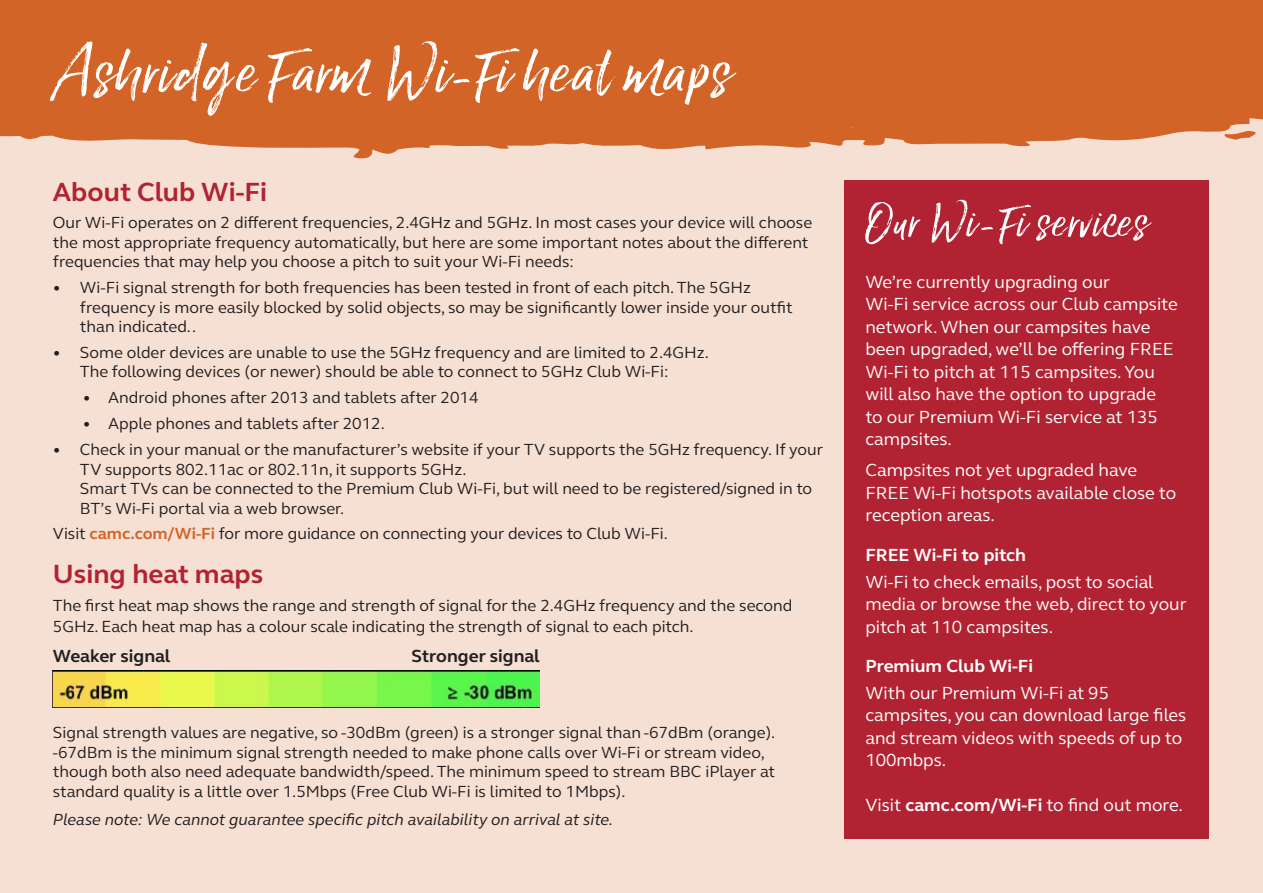
<style>
.page{position:relative;width:1263px;height:893px;background:#f6e0d4}
.page>*{position:absolute;margin:0;border:0;box-sizing:border-box;transform-origin:0 0}
.t1{font:75px "Lucky Fellas Win";letter-spacing:.025em;color:#fff}
.t2{font:54px "Lucky Fellas Win";letter-spacing:.025em;color:#fff}
.t3{font:700 27px "FS Elliot";color:#b12332}
.t4{font:18px/22.5px "FS Elliot";color:#fff}
.t5{font:700 18px "FS Elliot";color:#fff}
.t6{font:700 18px "FS Elliot";color:#231f20}
.t7{font:16.5px/19.5px "FS Elliot";color:#231f20}
.t8{font:italic 16.5px "FS Elliot";color:#231f20}
.s1{font-weight:700;color:#d26427}
.s2{font-weight:700}
</style>
<div class="page">
<svg style="left:0;top:0;width:1263px;height:159px;background:#d57038"></svg>
<svg style="left:1222px;top:130px;width:39px;height:10px"></svg>
<img style="left:53px;top:671px;width:486px;height:36px">
<div style="left:844px;top:180px;width:365px;height:659px;background:#b12332"></div>
<p class="t1" style="left:54px;top:23px;width:677px">Ashridge Farm Wi-Fi heat maps</p>
<p class="t3" style="left:53px;top:174px;width:216px">About Club Wi-Fi</p>
<p class="t7" style="left:53px;top:212px;width:761px">Our Wi-Fi operates on 2 different frequencies, 2.4GHz and 5GHz. In most cases your device will choose the most appropriate frequency automatically, but here are some important notes about the different frequencies that may help you choose a pitch to suit your Wi-Fi needs:</p>
<p class="t7" style="left:80px;top:277px;width:714px;text-indent:-27px">• Wi-Fi signal strength for both frequencies has been tested in front of each pitch. The 5GHz frequency is more easily blocked by solid objects, so may be significantly lower inside your outfit than indicated..</p>
<p class="t7" style="left:80px;top:342px;width:630px;text-indent:-27px">• Some older devices are unable to use the 5GHz frequency and are limited to 2.4GHz.<br>The following devices (or newer) should be able to connect to 5GHz Club Wi-Fi:</p>
<p class="t7" style="left:83px;top:388px;width:397px">• Android phones after 2013 and tablets after 2014</p>
<p class="t7" style="left:83px;top:413px;width:304px">• Apple phones and tablets after 2012.</p>
<p class="t7" style="left:80px;top:439px;width:745px;text-indent:-27px">• Check in your manual or the manufacturer’s website if your TV supports the 5GHz frequency. If your TV supports 802.11ac or 802.11n, it supports 5GHz.<br>Smart TVs can be connected to the Premium Club Wi-Fi, but will need to be registered/signed in to BT’s Wi-Fi portal via a web browser.</p>
<p class="t7" style="left:53px;top:524px;width:616px">Visit <span class="s1">camc.com/Wi-Fi</span> for more guidance on connecting your devices to Club Wi-Fi.</p>
<p class="t3" style="left:53px;top:556px;width:212px">Using heat maps</p>
<p class="t7" style="left:53px;top:595px;width:741px;line-height:21px">The first heat map shows the range and strength of signal for the 2.4GHz frequency and the second<br>5GHz. Each heat map has a colour scale indicating the strength of signal to each pitch.</p>
<p class="t6" style="left:53px;top:644px;width:119px">Weaker signal</p>
<p class="t6" style="left:411px;top:644px;width:130px">Stronger signal</p>
<p class="t7" style="left:53px;top:722px;width:724px">Signal strength values are negative, so -30dBm (green) is a stronger signal than -67dBm (orange). -67dBm is the minimum signal strength needed to make phone calls over Wi-Fi or stream video, though both also need adequate bandwidth/speed. The minimum speed to stream BBC iPlayer at standard quality is a little over 1.5Mbps (Free Club Wi-Fi is limited to 1Mbps).</p>
<p class="t8" style="left:53px;top:808px;width:562px">Please note: We cannot guarantee specific pitch availability on arrival at site.</p>
<p class="t2" style="left:865px;top:187px;width:283px">Our Wi-Fi services</p>
<p class="t4" style="left:865px;top:270px;width:314px">We’re currently upgrading our<br>Wi-Fi service across our Club campsite network. When our campsites have been upgraded, we’ll be offering FREE<br>Wi-Fi to pitch at 115 campsites. You will also have the option to upgrade to our Premium Wi-Fi service at 135 campsites.</p>
<p class="t4" style="left:865px;top:459px;width:312px">Campsites not yet upgraded have<br>FREE Wi-Fi hotspots available close to reception areas.</p>
<p class="t5" style="left:865px;top:543px;width:162px">FREE Wi-Fi to pitch</p>
<p class="t4" style="left:865px;top:570px;width:323px">Wi-Fi to check emails, post to social media or browse the web, direct to your pitch at 110 campsites.</p>
<p class="t5" style="left:865px;top:654px;width:169px">Premium Club Wi-Fi</p>
<p class="t4" style="left:865px;top:681px;width:322px">With our Premium Wi-Fi at 95 campsites, you can download large files and stream videos with speeds of up to<br>100mbps.</p>
<p class="t4" style="left:865px;top:794px;width:319px">Visit <span class="s2">camc.com/Wi-Fi</span> to find out more.</p>
</div>
